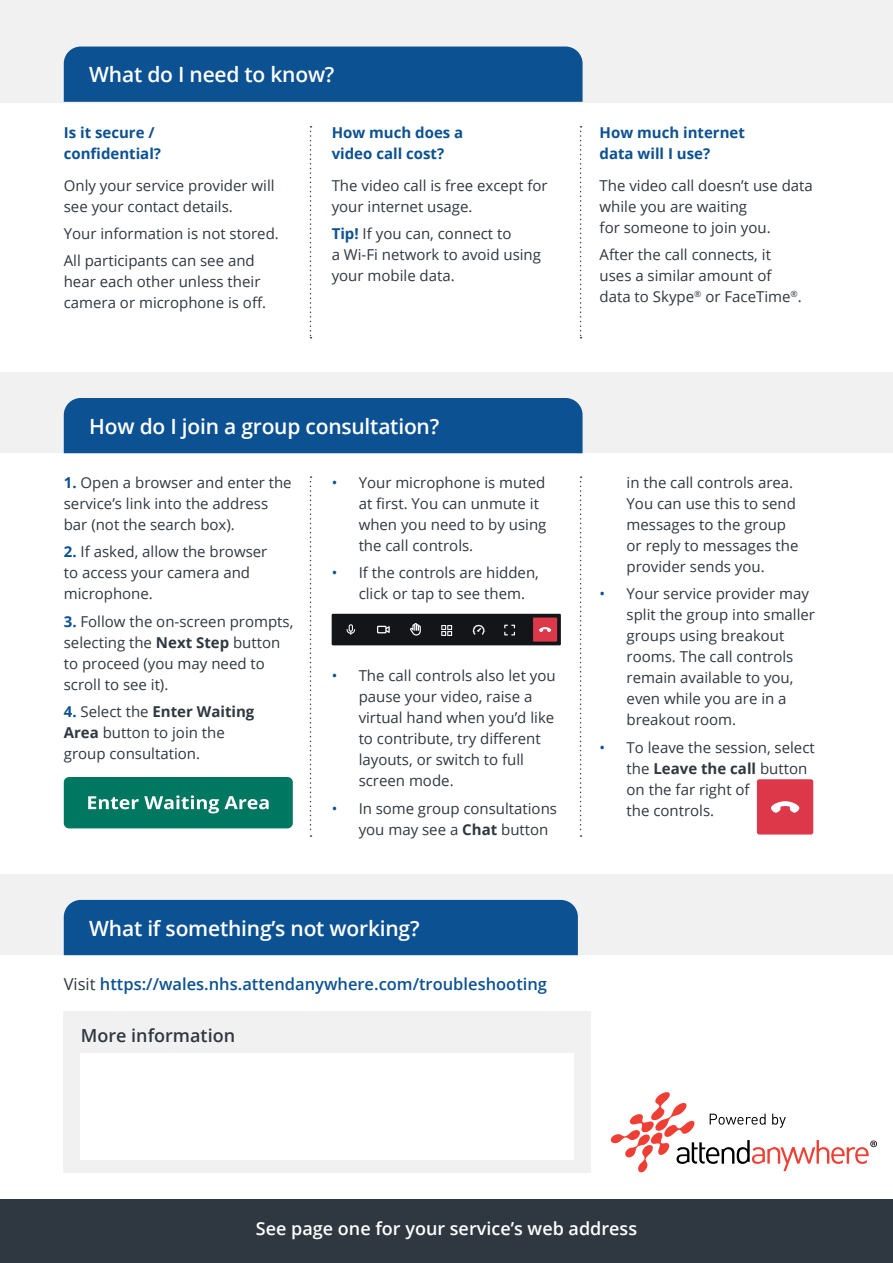
<style>
.page{position:relative;width:893px;height:1263px;background:#fff}
.page>*{position:absolute;margin:0;border:0;box-sizing:border-box;transform-origin:0 0}
.t1{font:600 21px "Open Sans";letter-spacing:-.01em;color:#fff}
.t2{font:600 18px "Open Sans";color:#fff}
.t3{font:600 18px "Open Sans";color:#2f3740}
.t4{font:600 16.5px "Open Sans";color:#0c5192}
.leaflet-page-2-body{font:15px/21px "Open Sans";color:#2f3740}
.t5{font:700 15px/21px "Open Sans";color:#0c5192}
.s1{font-weight:700;color:#0c5192}
.s2{font-weight:700}
.s3{color:#0b5393}
.s4{color:#095292}
.s5{font-weight:400;color:#2f3740}
</style>
<div class="page">
<div style="left:0;top:1199px;width:893px;height:64px;background:#2f3740"></div>
<div style="left:0;top:0;width:893px;height:102px;background:#f1f1f2"></div>
<div style="left:64px;top:47px;width:519px;height:55px;background:#0c5192"></div>
<div style="left:0;top:874px;width:893px;height:81px;background:#f1f1f2"></div>
<div style="left:64px;top:900px;width:514px;height:55px;background:#0c5192"></div>
<div style="left:64px;top:1011px;width:527px;height:162px;background:#f1f1f2"></div>
<svg style="left:310px;top:126px;width:1px;height:212px"></svg>
<svg style="left:580px;top:126px;width:2px;height:212px"></svg>
<div style="left:0;top:372px;width:893px;height:81px;background:#f1f1f2"></div>
<div style="left:64px;top:398px;width:519px;height:55px;background:#0c5192"></div>
<svg style="left:310px;top:476px;width:1px;height:361px"></svg>
<svg style="left:580px;top:476px;width:2px;height:361px"></svg>
<div style="left:81px;top:1053px;width:493px;height:107px;background:#fff"></div>
<div style="left:64px;top:777px;width:229px;height:51px;background:#007760;border-radius:5px"></div>
<svg style="left:88px;top:795px;width:181px;height:18px"></svg>
<div style="left:332px;top:614px;width:229px;height:31px;background:#131519"></div>
<div style="left:533px;top:617px;width:24px;height:25px;background:#dd3849"></div>
<svg style="left:539px;top:627px;width:12px;height:5px"></svg>
<svg style="left:410px;top:623px;width:11px;height:12px"></svg>
<svg style="left:377px;top:626px;width:13px;height:7px"></svg>
<svg style="left:346px;top:624px;width:9px;height:11px"></svg>
<svg style="left:473px;top:625px;width:11px;height:10px"></svg>
<svg style="left:504px;top:625px;width:11px;height:10px"></svg>
<svg style="left:441px;top:625px;width:11px;height:11px"></svg>
<div style="left:757px;top:779px;width:56px;height:55px;background:#dd3849;border-radius:2px"></div>
<svg style="left:771px;top:801px;width:29px;height:12px"></svg>
<svg style="left:611px;top:1092px;width:266px;height:80px"></svg>
<p class="t1" style="left:89px;top:60px;width:247px">What do I need to know?</p>
<p class="t5" style="left:64px;top:122px;width:99px">Is it secure / confidential?</p>
<p class="leaflet-page-2-body" style="left:64px;top:174px;width:212px">Only your service provider will see your contact details.</p>
<p class="leaflet-page-2-body" style="left:64px;top:223px;width:217px">Your information is not stored.</p>
<p class="leaflet-page-2-body" style="left:64px;top:250px;width:204px">All participants can see and hear each other unless their camera or microphone is off.</p>
<p class="t5" style="left:332px;top:122px;width:133px">How much does a video call cost?</p>
<p class="leaflet-page-2-body" style="left:332px;top:174px;width:217px">The video call is free except for your internet usage.</p>
<p class="leaflet-page-2-body" style="left:332px;top:223px;width:211px"><span class="s1">Tip!</span> If you can, connect to<br>a Wi-Fi network to avoid using your mobile data.</p>
<p class="t1" style="left:89px;top:412px;width:351px">How do I join a group consultation?</p>
<p class="leaflet-page-2-body" style="left:64px;top:472px;width:229px"><span class="s1">1.</span> Open a browser and enter the service’s link into the address bar (not the search box).</p>
<p class="leaflet-page-2-body" style="left:64px;top:541px;width:205px"><span class="s1">2.</span> If asked, allow the browser to access your camera and microphone.</p>
<p class="leaflet-page-2-body" style="left:64px;top:610px;width:231px"><span class="s1">3.</span> Follow the on-screen prompts, selecting the <span class="s2">Next Step</span> button to proceed (you may need to scroll to see it).</p>
<p class="leaflet-page-2-body" style="left:64px;top:701px;width:192px"><span class="s1">4.</span> Select the <span class="s2">Enter Waiting<br>Area</span> button to join the group consultation.</p>
<p class="leaflet-page-2-body" style="left:359px;top:472px;width:189px;text-indent:-27px"><span class="s3">•</span> Your microphone is muted at first. You can unmute it when you need to by using the call controls.</p>
<p class="leaflet-page-2-body" style="left:359px;top:562px;width:182px;text-indent:-27px"><span class="s4">•</span> If the controls are hidden, click or tap to see them.</p>
<p class="leaflet-page-2-body" style="left:359px;top:665px;width:199px;text-indent:-27px"><span class="s4">•</span> The call controls also let you pause your video, raise a virtual hand when you’d like to contribute, try different layouts, or switch to full screen mode.</p>
<p class="leaflet-page-2-body" style="left:359px;top:797px;width:200px;text-indent:-27px"><span class="s4">•</span> In some group consultations you may see a <span class="s2">Chat</span> button</p>
<p class="t1" style="left:89px;top:913px;width:332px">What if something’s not working?</p>
<p class="t4" style="left:64px;top:973px;width:485px"><span class="s5">Visit</span> https://wales.nhs.attendanywhere.com/troubleshooting</p>
<p class="t3" style="left:81px;top:1023px;width:156px">More information</p>
<p class="t5" style="left:600px;top:122px;width:147px">How much internet data will I use?</p>
<p class="leaflet-page-2-body" style="left:600px;top:174px;width:215px">The video call doesn’t use data while you are waiting<br>for someone to join you.</p>
<p class="leaflet-page-2-body" style="left:600px;top:244px;width:204px">After the call connects, it uses a similar amount of data to Skype<sup>®</sup> or FaceTime<sup>®</sup>.</p>
<p class="leaflet-page-2-body" style="left:627px;top:472px;width:173px">in the call controls area.<br>You can use this to send messages to the group or reply to messages the provider sends you.</p>
<p class="leaflet-page-2-body" style="left:627px;top:583px;width:190px;text-indent:-27px"><span class="s4">•</span> Your service provider may split the group into smaller groups using breakout rooms. The call controls remain available to you, even while you are in a breakout room.</p>
<p class="leaflet-page-2-body" style="left:627px;top:736px;width:190px;text-indent:-27px"><span class="s4">•</span> To leave the session, select the <span class="s2">Leave the call</span> button on the far right of<br>the controls.</p>
<p class="t2" style="left:256px;top:1216px;width:383px">See page one for your service’s web address</p>
</div>
